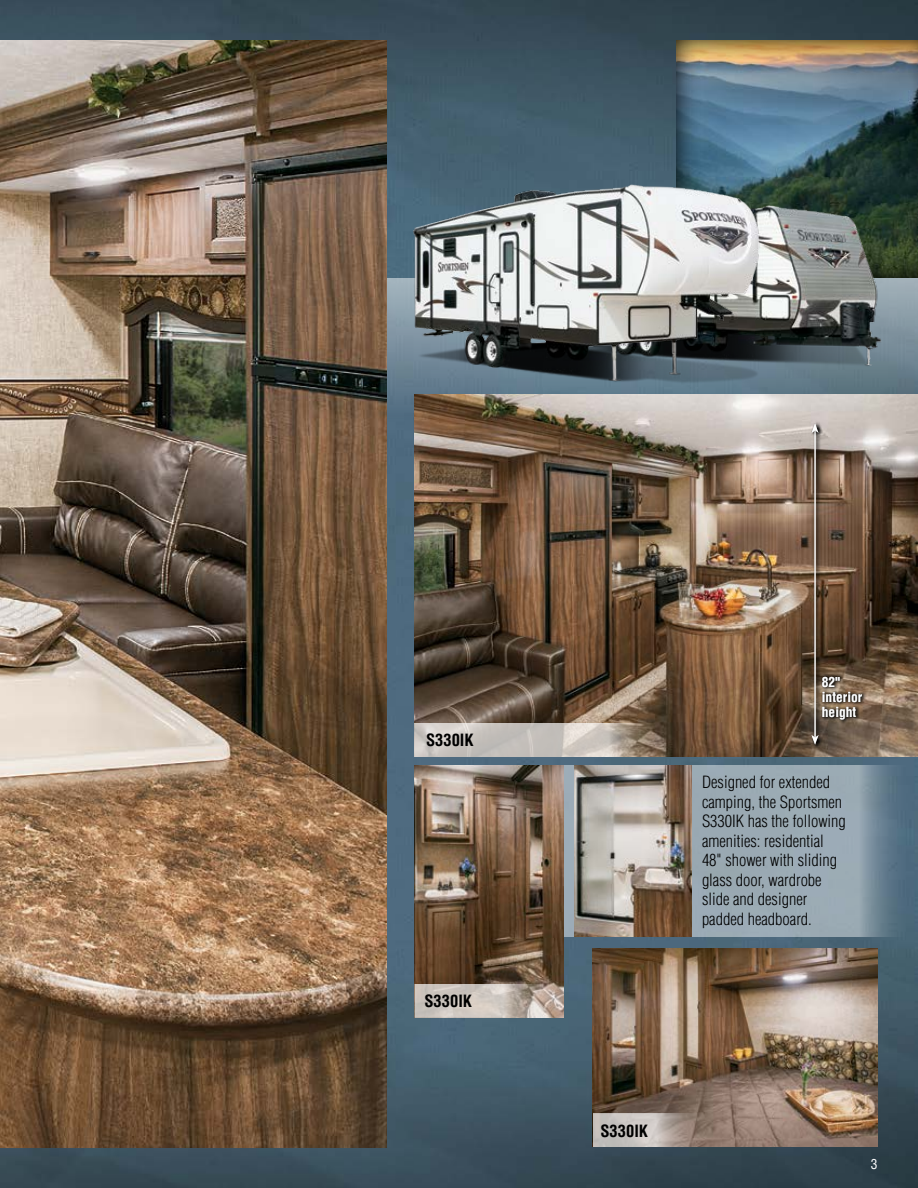
<style>
.page{position:relative;width:918px;height:1188px;background:#fff}
.page>*{position:absolute;margin:0;border:0;box-sizing:border-box;transform-origin:0 0}
.t1{font:300 condensed 16.5px/19.5px "Helvetica";color:#000}
.t2{font:700 condensed 16.5px "Helvetica";color:#000}
.t3{font:700 condensed 13.5px/15px "Helvetica";color:#fff}
.t4{font:condensed 13.5px "Helvetica";color:#fff}
</style>
<div class="page">
<img style="left:0;top:0;width:918px;height:1188px">
<div style="left:382px;top:278px;width:536px;height:141px;background:linear-gradient(to bottom,#a3b3bc,#4d6576)"></div>
<img style="left:674px;top:39px;width:244px;height:239px">
<img style="left:593px;top:948px;width:284px;height:199px">
<svg style="left:593px;top:1113px;width:117px;height:34px;background:#b5aba5"></svg>
<img style="left:415px;top:394px;width:503px;height:363px">
<svg style="left:415px;top:723px;width:248px;height:34px;background:#c0b8b1"></svg>
<img style="left:0;top:40px;width:387px;height:1108px">
<img style="left:777px;top:190px;width:119px;height:184px">
<img style="left:400px;top:171px;width:377px;height:223px">
<svg style="left:564px;top:765px;width:349px;height:171px;background:#8e9fab"></svg>
<img style="left:415px;top:765px;width:149px;height:253px">
<svg style="left:415px;top:984px;width:143px;height:34px;background:#c6bcb4"></svg>
<img style="left:574px;top:765px;width:117px;height:171px">
<svg style="left:810px;top:422px;width:13px;height:327px;background:#6b5747"></svg>
<hr style="left:815px;top:431px;width:1px;height:307px;background:#fff">
<svg style="left:812px;top:423px;width:7px;height:10px"></svg>
<svg style="left:812px;top:735px;width:7px;height:10px"></svg>
<svg style="left:820px;top:674px;width:47px;height:50px;background:#60503f"></svg>
<p class="t2" style="left:426px;top:729px;width:49px">S330IK</p>
<p class="t2" style="left:424px;top:991px;width:49px">S330IK</p>
<p class="t3" style="left:822px;top:674px;width:42px">82" interior height</p>
<p class="t1" style="left:702px;top:772px;width:145px">Designed for extended camping, the Sportsmen<br>S330IK has the following amenities: residential<br>48" shower with sliding glass door, wardrobe slide and designer padded headboard.</p>
<p class="t2" style="left:600px;top:1120px;width:49px">S330IK</p>
<p class="t4" style="left:871px;top:1156px;width:8px">3</p>
</div>
